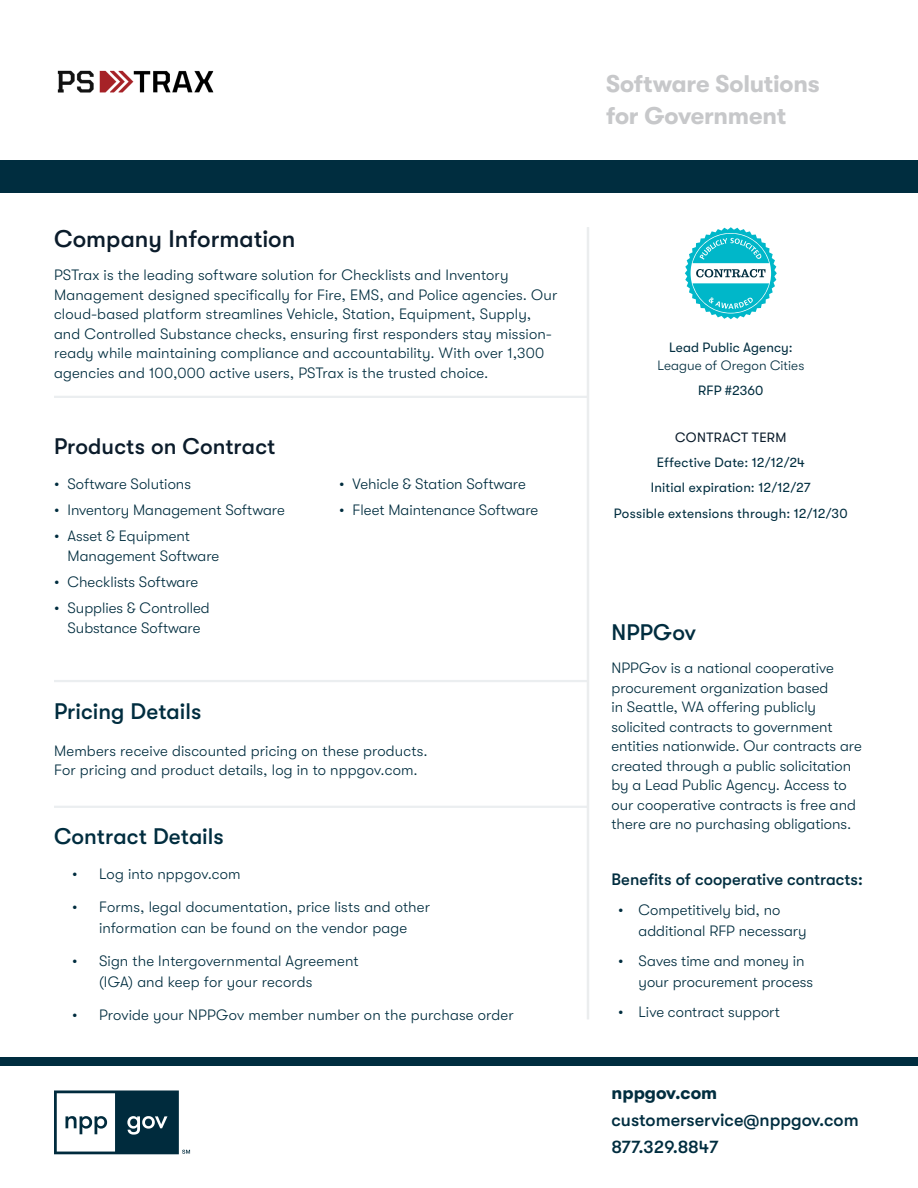
<style>
.page{position:relative;width:918px;height:1188px;background:#fff}
.page>*{position:absolute;margin:0;border:0;box-sizing:border-box;transform-origin:0 0}
.t1{font:700 24px/31.5px "GT Walsheim Pro";letter-spacing:-.005em;color:#c7c8ca}
.Header1{font:500 24px "GT Walsheim Pro";color:#0b1c2b}
.Header2{font:500 22.5px "GT Walsheim Pro";color:#002d3f}
.Header1-2{font:500 22.5px "GT Walsheim Pro";letter-spacing:.005em;color:#0b1c2b}
.t2{font:500 18px "GT Walsheim Pro";color:#002d3f}
.t3{font:700 18px "GT Walsheim Pro";color:#002d3f}
.t4{font:500 16.5px "GT Walsheim Pro";color:#002d3f}
.Header1-3{font:300 15px/19.5px "GT Walsheim Pro";color:#002d3f}
.Header2-2{font:300 15px/19.5px "GT Walsheim Pro";letter-spacing:.01em;color:#002d3f}
.t5{font:13.5px "GT Walsheim Pro";letter-spacing:.01em;color:#002d3f}
.t6{font:300 13.5px/18px "GT Walsheim Pro";letter-spacing:.005em;color:#002d3f;text-align:center}
.t7{font:13.5px "GT Walsheim Pro";letter-spacing:.025em;color:#0b1c2b}
.s1{font-weight:400}
</style>
<div class="page">
<div style="left:0;top:1058px;width:918px;height:8px;background:#002d3f"></div>
<svg style="left:685px;top:227px;width:92px;height:92px"></svg>
<hr style="left:54px;top:680px;width:534px;height:2px;background:#ebeef0">
<hr style="left:54px;top:396px;width:534px;height:2px;background:#ebeef0">
<hr style="left:54px;top:806px;width:534px;height:2px;background:#ebeef0">
<div style="left:0;top:160px;width:918px;height:33px;background:#002d3f"></div>
<hr style="left:587px;top:227px;width:2px;height:792px;background:#ebedee">
<svg style="left:54px;top:1090px;width:136px;height:64px"></svg>
<img style="left:57px;top:70px;width:157px;height:23px">
<p class="Header1" style="left:54px;top:225px;width:243px">Company Information</p>
<p class="Header1-3" style="left:54px;top:265px;width:505px">PSTrax is the leading software solution for Checklists and Inventory Management designed specifically for Fire, EMS, and Police agencies. Our cloud-based platform streamlines Vehicle, Station, Equipment, Supply, and Controlled Substance checks, ensuring first responders stay mission&shy;ready while maintaining compliance and accountability. With over 1,300 agencies and 100,000 active users, PSTrax is the trusted choice.</p>
<p class="Header1-2" style="left:54px;top:434px;width:223px">Products on Contract</p>
<p class="Header1-3" style="left:54px;top:474px;width:138px">• Software Solutions</p>
<p class="Header1-3" style="left:54px;top:500px;width:232px">• Inventory Management Software</p>
<p class="Header1-3" style="left:68px;top:527px;width:153px;text-indent:-14px">• Asset &amp; Equipment<br>Management Software</p>
<p class="Header1-3" style="left:54px;top:572px;width:146px">• Checklists Software</p>
<p class="Header1-3" style="left:54px;top:599px;width:157px;text-align:center">• Supplies &amp; Controlled<br>Substance Software</p>
<p class="Header2" style="left:54px;top:699px;width:149px">Pricing Details</p>
<p class="Header1-3" style="left:339px;top:474px;width:188px">• Vehicle &amp; Station Software</p>
<p class="Header1-3" style="left:339px;top:500px;width:201px">• Fleet Maintenance Software</p>
<p class="Header2-2" style="left:54px;top:741px;width:375px">Members receive discounted pricing on these products.<br>For pricing and product details, log in to nppgov.com.</p>
<p class="Header2" style="left:54px;top:824px;width:171px">Contract Details</p>
<p class="Header1-3" style="left:72px;top:864px;width:170px">• Log into nppgov.com</p>
<p class="Header1-3" style="left:72px;top:896px;width:360px;line-height:21px;text-align:center">• Forms, legal documentation, price lists and other information can be found on the vendor page</p>
<p class="Header1-3" style="left:99px;top:950px;width:261px;line-height:21px;text-indent:-27px">• Sign the Intergovernmental Agreement (IGA) and keep for your records</p>
<p class="Header1-3" style="left:72px;top:1005px;width:443px">• Provide your NPPGov member number on the purchase order</p>
<p class="t1" style="left:606px;top:68px;width:215px">Software Solutions for Government</p>
<p class="t6" style="left:657px;top:339px;width:148px"><span class="s1">Lead Public Agency:<br></span>League of Oregon Cities</p>
<p class="t5" style="left:698px;top:383px;width:67px">RFP #2360</p>
<p class="t7" style="left:675px;top:430px;width:113px">CONTRACT TERM</p>
<p class="t5" style="left:657px;top:454px;width:150px">Effective Date: 12/12/24</p>
<p class="t5" style="left:651px;top:480px;width:161px">Initial expiration: 12/12/27</p>
<p class="t5" style="left:614px;top:506px;width:235px">Possible extensions through: 12/12/30</p>
<p class="Header2" style="left:611px;top:620px;width:86px">NPPGov</p>
<p class="Header1-3" style="left:611px;top:659px;width:252px">NPPGov is a national cooperative procurement organization based<br>in Seattle, WA offering publicly solicited contracts to government entities nationwide. Our contracts are created through a public solicitation by a Lead Public Agency. Access to our cooperative contracts is free and there are no purchasing obligations.</p>
<p class="t4" style="left:612px;top:870px;width:253px">Benefits of cooperative contracts:</p>
<p class="Header1-3" style="left:639px;top:900px;width:170px;line-height:20.2px;text-indent:-20px">• Competitively bid, no additional RFP necessary</p>
<p class="Header1-3" style="left:639px;top:951px;width:176px;line-height:20.2px;text-indent:-20px">• Saves time and money in your procurement process</p>
<p class="Header1-3" style="left:618px;top:1002px;width:163px">• Live contract support</p>
<p class="t3" style="left:612px;top:1083px;width:107px">nppgov.com</p>
<p class="t2" style="left:612px;top:1110px;width:249px">customerservice@nppgov.com</p>
<p class="t2" style="left:612px;top:1137px;width:108px">877.329.8847</p>
</div>
